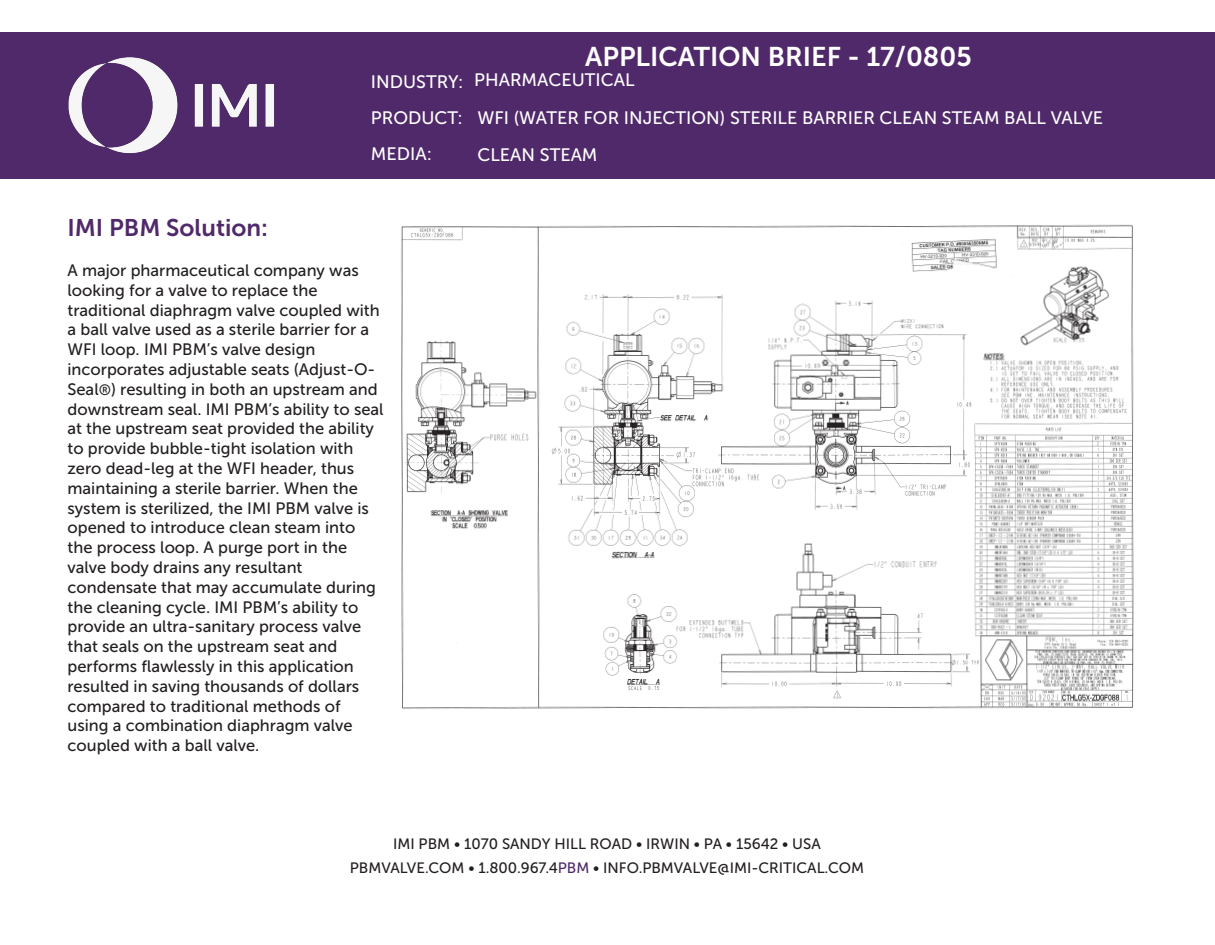
<style>
.page{position:relative;width:1215px;height:945px;background:#fff}
.page>*{position:absolute;margin:0;border:0;box-sizing:border-box;transform-origin:0 0}
.t1{font:27px "Museo Sans 700";color:#fff}
.t2{font:24px "Museo Sans 700";color:#50296a}
.t3{font:18px "Museo Sans 500";color:#fff}
.t4{font:16.5px/19.8px "Museo Sans 500";color:#231f20}
.t5{font:15px "Museo Sans 500";color:#231f20}
.s1{font-size:15px}
.s2{color:#50296a}
</style>
<div class="page">
<div style="left:1px;top:32px;width:1214px;height:147px;background:#50296a"></div>
<img style="left:401px;top:224px;width:733px;height:485px">
<img style="left:68px;top:57px;width:206px;height:97px">
<p class="t3" style="left:371px;top:72px;width:94px">INDUSTRY:</p>
<p class="t3" style="left:371px;top:108px;width:93px">PRODUCT:</p>
<p class="t3" style="left:371px;top:144px;width:63px">MEDIA:</p>
<p class="t1" style="left:585px;top:41px;width:388px">APPLICATION BRIEF - 17/0805</p>
<p class="t3" style="left:474px;top:70px;width:162px">PHARMACEUTICAL</p>
<p class="t3" style="left:477px;top:108px;width:627px">WFI (WATER FOR INJECTION) STERILE BARRIER CLEAN STEAM BALL VALVE</p>
<p class="t3" style="left:477px;top:145px;width:122px">CLEAN STEAM</p>
<p class="t2" style="left:68px;top:215px;width:202px">IMI PBM Solution:</p>
<p class="t4" style="left:68px;top:261px;width:293px">A major pharmaceutical company was</p>
<p class="t4" style="left:68px;top:280px;width:318px">looking for a valve to replace the traditional diaphragm valve coupled with a ball valve used as a sterile barrier for a WFI loop. IMI PBM’s valve design incorporates adjustable seats (Adjust-O-Seal<span class="s1">®</span>) resulting in both an upstream and downstream seal. IMI PBM’s ability to seal at the upstream seat provided the ability to provide bubble-tight isolation with zero dead-leg at the WFI header, thus</p>
<p class="t4" style="left:68px;top:478px;width:292px">maintaining a sterile barrier. When the</p>
<p class="t4" style="left:68px;top:498px;width:310px">system is sterilized, the IMI PBM valve is opened to introduce clean steam into the process loop. A purge port in the valve body drains any resultant condensate that may accumulate during the cleaning cycle. IMI PBM’s ability to provide an ultra-sanitary process valve that seals on the upstream seat and performs flawlessly in this application</p>
<p class="t4" style="left:68px;top:676px;width:293px">resulted in saving thousands of dollars</p>
<p class="t4" style="left:68px;top:696px;width:287px">compared to traditional methods of using a combination diaphragm valve coupled with a ball valve.</p>
<p class="t5" style="left:393px;top:836px;width:429px">IMI PBM • 1070 SANDY HILL ROAD • IRWIN • PA • 15642 • USA</p>
<p class="t5" style="left:350px;top:860px;width:516px">PBMVALVE.COM • 1.800.967.4<span class="s2">PBM</span> • INFO.PBMVALVE@IMI-CRITICAL.COM</p>
</div>
